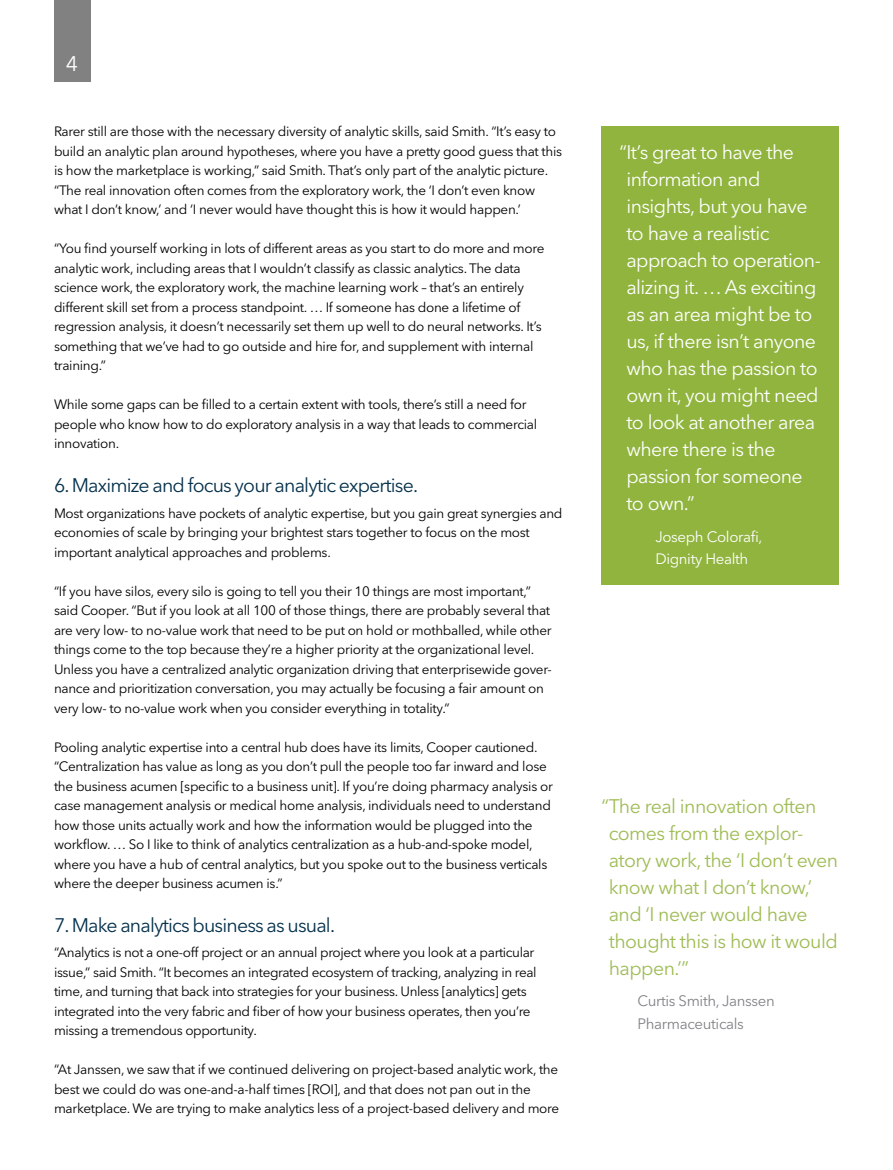
<style>
.page{position:relative;width:893px;height:1170px;background:#fff}
.page>*{position:absolute;margin:0;border:0;box-sizing:border-box;transform-origin:0 0}
.t1{font:21px "Avenir Next W1 G";color:#fff}
.Sidebar_color_quote{font:19.5px/27px "Avenir Next W1 G";letter-spacing:-.03em;color:#fff}
.Sidebar_color_quote-2{font:19.5px/27px "Avenir Next W1 G";letter-spacing:-.03em;color:#9fbc55}
.Head_2_Blue{font:19.5px "Avenir Next W1 G";letter-spacing:-.04em;color:#04304b}
.Sidebar_Quote_Author{font:15px/22.5px "Avenir Next W1 G";letter-spacing:-.025em;color:#808285}
.Sidebar_Quote_Author-2{font:15px/22.5px "Avenir Next W1 G";letter-spacing:-.025em;color:#fff}
.Body{font:13.5px/19.5px "Avenir Next W1 G";letter-spacing:-.02em;color:#000}
</style>
<div class="page">
<div style="left:54px;top:0;width:36px;height:82px;background:#828181"></div>
<div style="left:601px;top:126px;width:238px;height:459px;background:#90b43e"></div>
<h1 class="t1" style="left:66px;top:51px;width:14px">4</h1>
<p class="Body" style="left:54px;top:122px;width:510px">Rarer still are those with the necessary diversity of analytic skills, said Smith. “It’s easy to build an analytic plan around hypotheses, where you have a pretty good guess that this is how the marketplace is working,” said Smith. That’s only part of the analytic picture. “The real innovation often comes from the exploratory work, the ‘I don’t even know what I don’t know,’ and ‘I never would have thought this is how it would happen.’</p>
<p class="Body" style="left:54px;top:239px;width:492px">“You find yourself working in lots of different areas as you start to do more and more analytic work, including areas that I wouldn’t classify as classic analytics. The data science work, the exploratory work, the machine learning work – that’s an entirely different skill set from a process standpoint. … If someone has done a lifetime of regression analysis, it doesn’t necessarily set them up well to do neural networks. It’s something that we’ve had to go outside and hire for, and supplement with internal training.”</p>
<p class="Body" style="left:54px;top:395px;width:485px">While some gaps can be filled to a certain extent with tools, there’s still a need for people who know how to do exploratory analysis in a way that leads to commercial innovation.</p>
<p class="Head_2_Blue" style="left:54px;top:473px;width:366px">6. Maximize and focus your analytic expertise.</p>
<p class="Body" style="left:54px;top:503px;width:510px">Most organizations have pockets of analytic expertise, but you gain great synergies and economies of scale by bringing your brightest stars together to focus on the most important analytical approaches and problems.</p>
<p class="Body" style="left:54px;top:581px;width:499px">“If you have silos, every silo is going to tell you their 10 things are most important,” said Cooper. “But if you look at all 100 of those things, there are probably several that are very low- to no-value work that need to be put on hold or mothballed, while other things come to the top because they’re a higher priority at the organizational level.<br>Unless you have a centralized analytic organization driving that enterprisewide gover&shy;nance and prioritization conversation, you may actually be focusing a fair amount on very low- to no-value work when you consider everything in totality.”</p>
<p class="Body" style="left:54px;top:737px;width:500px">Pooling analytic expertise into a central hub does have its limits, Cooper cautioned. “Centralization has value as long as you don’t pull the people too far inward and lose the business acumen [specific to a business unit]. If you’re doing pharmacy analysis or case management analysis or medical home analysis, individuals need to understand how those units actually work and how the information would be plugged into the workflow. … So I like to think of analytics centralization as a hub-and-spoke model, where you have a hub of central analytics, but you spoke out to the business verticals where the deeper business acumen is.”</p>
<p class="Head_2_Blue" style="left:54px;top:913px;width:283px">7. Make analytics business as usual.</p>
<p class="Body" style="left:54px;top:942px;width:484px">“Analytics is not a one-off project or an annual project where you look at a particular issue,” said Smith. “It becomes an integrated ecosystem of tracking, analyzing in real time, and turning that back into strategies for your business. Unless [analytics] gets integrated into the very fabric and fiber of how your business operates, then you’re missing a tremendous opportunity.</p>
<p class="Body" style="left:54px;top:1059px;width:507px">“At Janssen, we saw that if we continued delivering on project-based analytic work, the best we could do was one-and-a-half times [ROI], and that does not pan out in the marketplace. We are trying to make analytics less of a project-based delivery and more</p>
<p class="Sidebar_color_quote" style="left:626px;top:138px;width:196px;text-indent:-7px">“It’s great to have the information and insights, but you have to have a realistic approach to operation&shy;alizing it. … As exciting as an area might be to us, if there isn’t anyone who has the passion to own it, you might need to look at another area where there is the passion for someone to own.”</p>
<p class="Sidebar_Quote_Author-2" style="left:655px;top:525px;width:109px">Joseph Colorafi,<br>Dignity Health</p>
<p class="Sidebar_color_quote-2" style="left:609px;top:792px;width:231px;text-indent:-7px">“The real innovation often comes from the explor&shy;atory work, the ‘I don’t even know what I don’t know,’ and ‘I never would have thought this is how it would happen.’”</p>
<p class="Sidebar_Quote_Author" style="left:637px;top:989px;width:139px">Curtis Smith, Janssen<br>Pharmaceuticals</p>
</div>
